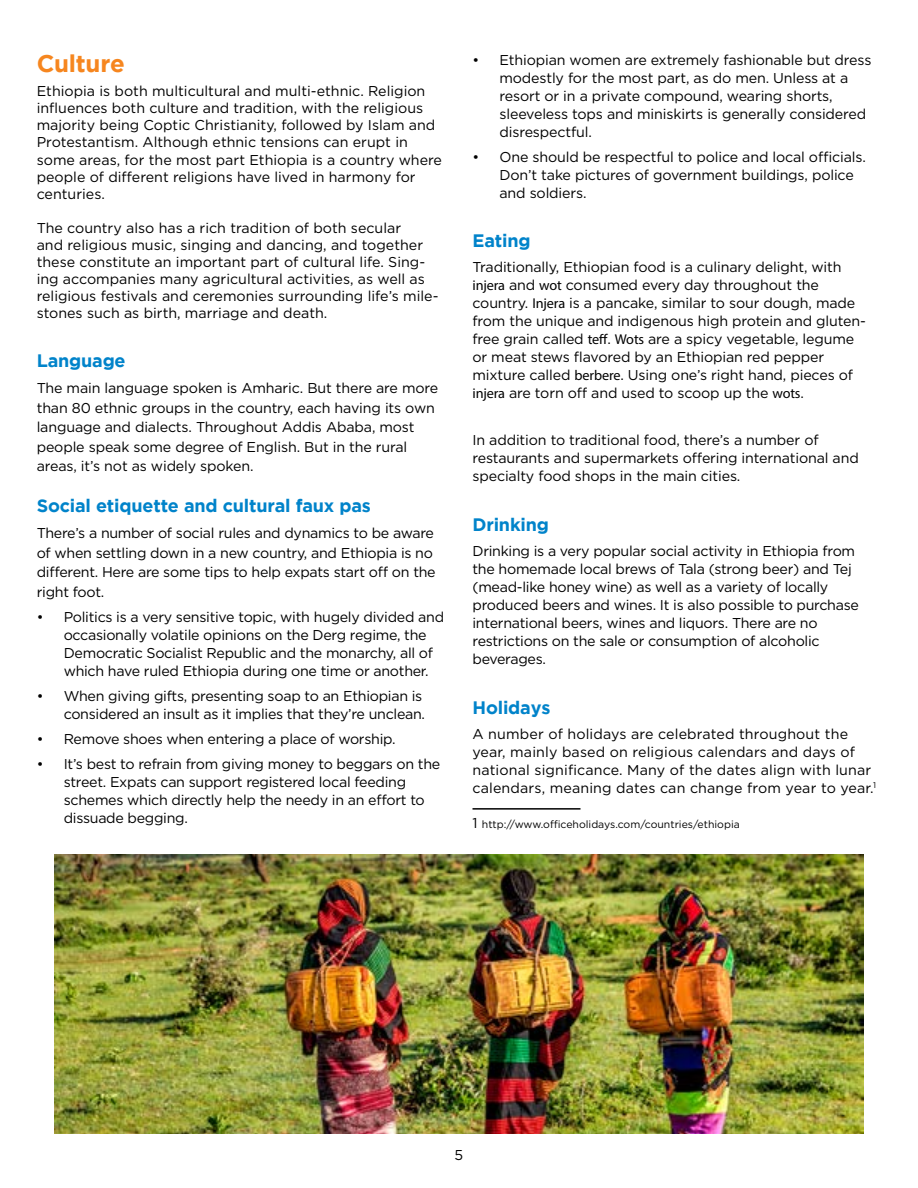
<style>
.page{position:relative;width:918px;height:1188px;background:#fff}
.page>*{position:absolute;margin:0;border:0;box-sizing:border-box;transform-origin:0 0}
.t1{font:700 24px "Gotham";letter-spacing:-.01em;color:#f6861f}
.t2{font:700 18px "Gotham";letter-spacing:-.01em;color:#0083ca}
.t3{font:14.25px/18px "Gotham";letter-spacing:-.01em;color:#000}
.t4{font:14.25px/18px "Gotham";letter-spacing:.01em;color:#000}
.t5{font:10.5px "Gotham";color:#000}
.s1{font-family:"Myriad Pro"}
.s2{font-size:14.25px}
</style>
<div class="page">
<hr style="left:472px;top:808px;width:108px;height:2px;background:#000">
<img style="left:54px;top:854px;width:810px;height:280px">
<h1 class="t1" style="left:37px;top:50px;width:90px">Culture</h1>
<p class="t3" style="left:37px;top:82px;width:407px;line-height:17.1px">Ethiopia is both multicultural and multi-ethnic. Religion influences both culture and tradition, with the religious majority being Coptic Christianity, followed by Islam and Protestantism. Although ethnic tensions can erupt in some areas, for the most part Ethiopia is a country where people of different religions have lived in harmony for centuries.</p>
<p class="t3" style="left:37px;top:219px;width:403px;line-height:17.1px">The country also has a rich tradition of both secular<br>and religious music, singing and dancing, and together these constitute an important part of cultural life. Sing&shy;ing accompanies many agricultural activities, as well as religious festivals and ceremonies surrounding life’s mile&shy;stones such as birth, marriage and death.</p>
<p class="t2" style="left:37px;top:350px;width:90px">Language</p>
<p class="t3" style="left:37px;top:378px;width:403px;line-height:19.5px">The main language spoken is Amharic. But there are more than 80 ethnic groups in the country, each having its own language and dialects. Throughout Addis Ababa, most people speak some degree of English. But in the rural areas, it’s not as widely spoken.</p>
<p class="t2" style="left:37px;top:495px;width:336px">Social etiquette and cultural faux pas</p>
<p class="t3" style="left:37px;top:523px;width:401px;line-height:19.5px">There’s a number of social rules and dynamics to be aware of when settling down in a new country, and Ethiopia is no different. Here are some tips to help expats start off on the right foot.</p>
<p class="t3" style="left:64px;top:607px;width:382px;text-indent:-27px">• Politics is a very sensitive topic, with hugely divided and occasionally volatile opinions on the Derg regime, the Democratic Socialist Republic and the monarchy, all of which have ruled Ethiopia during one time or another.</p>
<p class="t3" style="left:37px;top:686px;width:390px;text-align:right">• When giving gifts, presenting soap to an Ethiopian is considered an insult as it implies that they’re unclean.</p>
<p class="t3" style="left:37px;top:730px;width:361px">• Remove shoes when entering a place of worship.</p>
<p class="t3" style="left:64px;top:755px;width:378px;text-indent:-27px">• It’s best to refrain from giving money to beggars on the street. Expats can support registered local feeding schemes which directly help the needy in an effort to dissuade begging.</p>
<p class="t3" style="left:499px;top:51px;width:373px;text-indent:-27px">• Ethiopian women are extremely fashionable but dress modestly for the most part, as do men. Unless at a resort or in a private compound, wearing shorts, sleeveless tops and miniskirts is generally considered disrespectful.</p>
<p class="t3" style="left:499px;top:148px;width:368px;text-indent:-27px">• One should be respectful to police and local officials.<br>Don’t take pictures of government buildings, police and soldiers.</p>
<p class="t2" style="left:472px;top:231px;width:60px">Eating</p>
<p class="t3" style="left:472px;top:258px;width:395px">Traditionally, Ethiopian food is a culinary delight, with <span class="s1">injera</span> and <span class="s1">wot</span> consumed every day throughout the country. <span class="s1">Injera</span> is a pancake, similar to sour dough, made from the unique and indigenous high protein and gluten&shy;free grain called <span class="s1">teff</span>. <span class="s1">Wots</span> are a spicy vegetable, legume or meat stews flavored by an Ethiopian red pepper mixture called <span class="s1">berbere</span>. Using one’s right hand, pieces of <span class="s1">injera</span> are torn off and used to scoop up the <span class="s1">wots</span>.</p>
<p class="t3" style="left:472px;top:431px;width:388px">In addition to traditional food, there’s a number of restaurants and supermarkets offering international and specialty food shops in the main cities.</p>
<p class="t2" style="left:472px;top:514px;width:78px">Drinking</p>
<p class="t3" style="left:472px;top:542px;width:388px">Drinking is a very popular social activity in Ethiopia from the homemade local brews of Tala (strong beer) and Tej (mead-like honey wine) as well as a variety of locally produced beers and wines. It is also possible to purchase international beers, wines and liquors. There are no restrictions on the sale or consumption of alcoholic beverages.</p>
<p class="t2" style="left:472px;top:697px;width:79px">Holidays</p>
<p class="t4" style="left:472px;top:725px;width:405px">A number of holidays are celebrated throughout the year, mainly based on religious calendars and days of national significance. Many of the dates align with lunar calendars, meaning dates can change from year to year.<sup>1</sup></p>
<p class="t5" style="left:472px;top:818px;width:269px"><span class="s2">1</span> http://www.officeholidays.com/countries/ethiopia</p>
<p class="t3" style="left:455px;top:1146px;width:10px">5</p>
</div>
